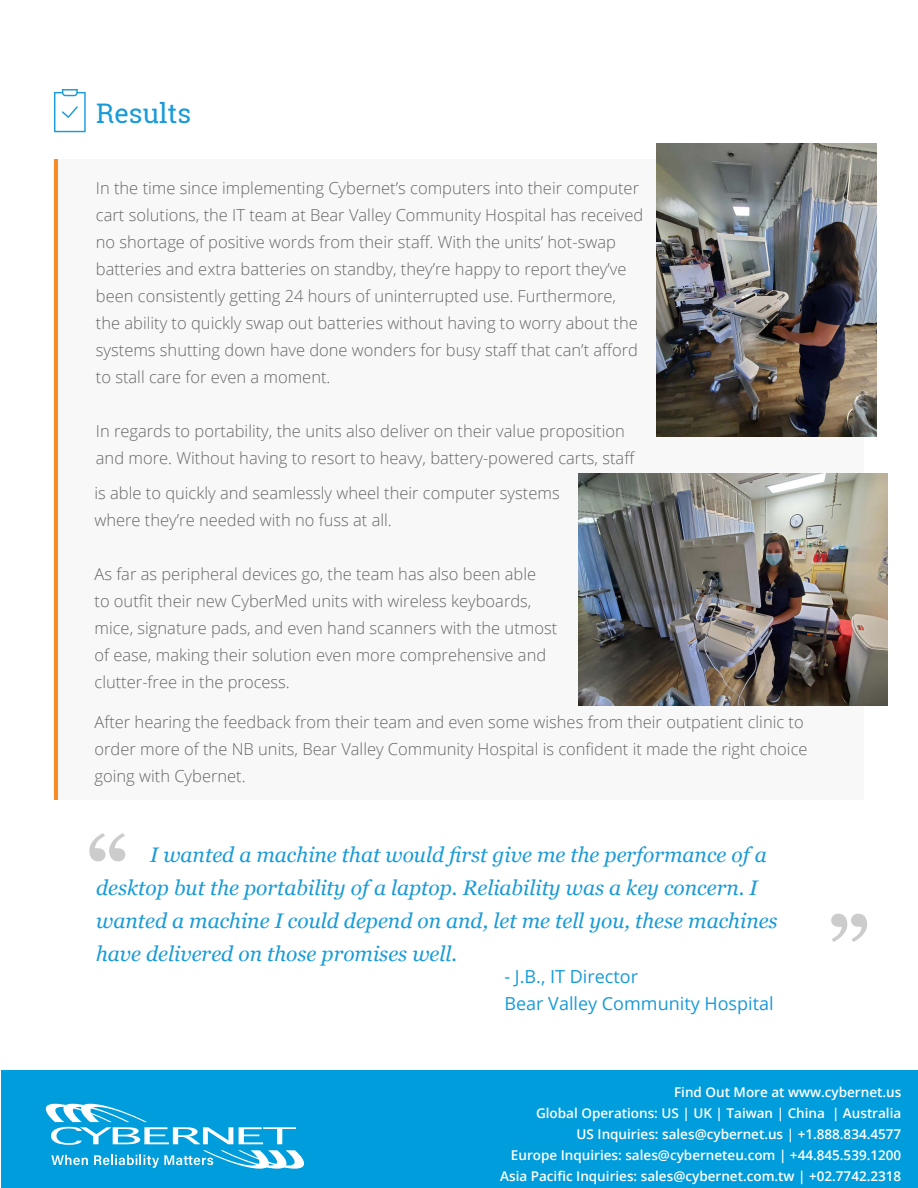
<style>
.page{position:relative;width:918px;height:1188px;background:#fff}
.page>*{position:absolute;margin:0;border:0;box-sizing:border-box;transform-origin:0 0}
.t1{font:700 82.5px "Georgia";color:#ccc}
.t2{font:27px "Roboto Slab";color:#199bd8}
.t3{font:italic 21px/33px "Georgia";color:#199bd8}
.t4{font:18px "Open Sans";color:#199bd8}
.t5{font:300 16.5px/27px "Open Sans";color:#666}
.t6{font:600 13.5px "Open Sans";color:#fff}
</style>
<div class="page">
<div style="left:54px;top:160px;width:810px;height:640px;background:#f8f8f8"></div>
<hr style="left:54px;top:160px;width:4px;height:640px;background:#f98b27">
<svg style="left:54px;top:89px;width:32px;height:43px"></svg>
<img style="left:579px;top:474px;width:308px;height:231px">
<img style="left:657px;top:143px;width:220px;height:294px">
<div style="left:2px;top:1070px;width:916px;height:118px;background:#009ddc"></div>
<svg style="left:46px;top:1104px;width:258px;height:65px"></svg>
<p class="t2" style="left:96px;top:94px;width:97px">Results</p>
<p class="t5" style="left:96px;top:174px;width:549px">In the time since implementing Cybernet’s computers into their computer cart solutions, the IT team at Bear Valley Community Hospital has received no shortage of positive words from their staff. With the units’ hot-swap batteries and extra batteries on standby, they’re happy to report they’ve been consistently getting 24 hours of uninterrupted use. Furthermore, the ability to quickly swap out batteries without having to worry about the systems shutting down have done wonders for busy staff that can’t afford to stall care for even a moment.</p>
<p class="t5" style="left:96px;top:417px;width:541px">In regards to portability, the units also deliver on their value proposition and more. Without having to resort to heavy, battery-powered carts, staff</p>
<p class="t5" style="left:94px;top:479px;width:467px">is able to quickly and seamlessly wheel their computer systems where they’re needed with no fuss at all.</p>
<p class="t5" style="left:94px;top:560px;width:464px">As far as peripheral devices go, the team has also been able<br>to outfit their new CyberMed units with wireless keyboards, mice, signature pads, and even hand scanners with the utmost of ease, making their solution even more comprehensive and clutter-free in the process.</p>
<p class="t5" style="left:94px;top:708px;width:715px">After hearing the feedback from their team and even some wishes from their outpatient clinic to order more of the NB units, Bear Valley Community Hospital is confident it made the right choice going with Cybernet.</p>
<p class="t1" style="left:86px;top:813px;width:44px">“</p>
<p class="t3" style="left:96px;top:838px;width:683px;text-indent:54px">I wanted a machine that would first give me the performance of a desktop but the portability of a laptop. Reliability was a key concern. I wanted a machine I could depend on and, let me tell you, these machines have delivered on those promises well.</p>
<p class="t4" style="left:504px;top:964px;width:135px">- J.B., IT Director</p>
<p class="t4" style="left:504px;top:991px;width:271px">Bear Valley Community Hospital</p>
<p class="t1" style="left:827px;top:894px;width:44px">”</p>
<p class="t6" style="left:674px;top:1082px;width:229px">Find Out More at www.cybernet.us</p>
<p class="t6" style="left:536px;top:1103px;width:367px">Global Operations: US | UK | Taiwan | China | Australia</p>
<p class="t6" style="left:577px;top:1124px;width:326px">US Inquiries: sales@cybernet.us | +1.888.834.4577</p>
<p class="t6" style="left:511px;top:1145px;width:392px">Europe Inquiries: sales@cyberneteu.com | +44.845.539.1200</p>
<p class="t6" style="left:500px;top:1166px;width:403px">Asia Pacific Inquiries: sales@cybernet.com.tw | +02.7742.2318</p>
</div>
